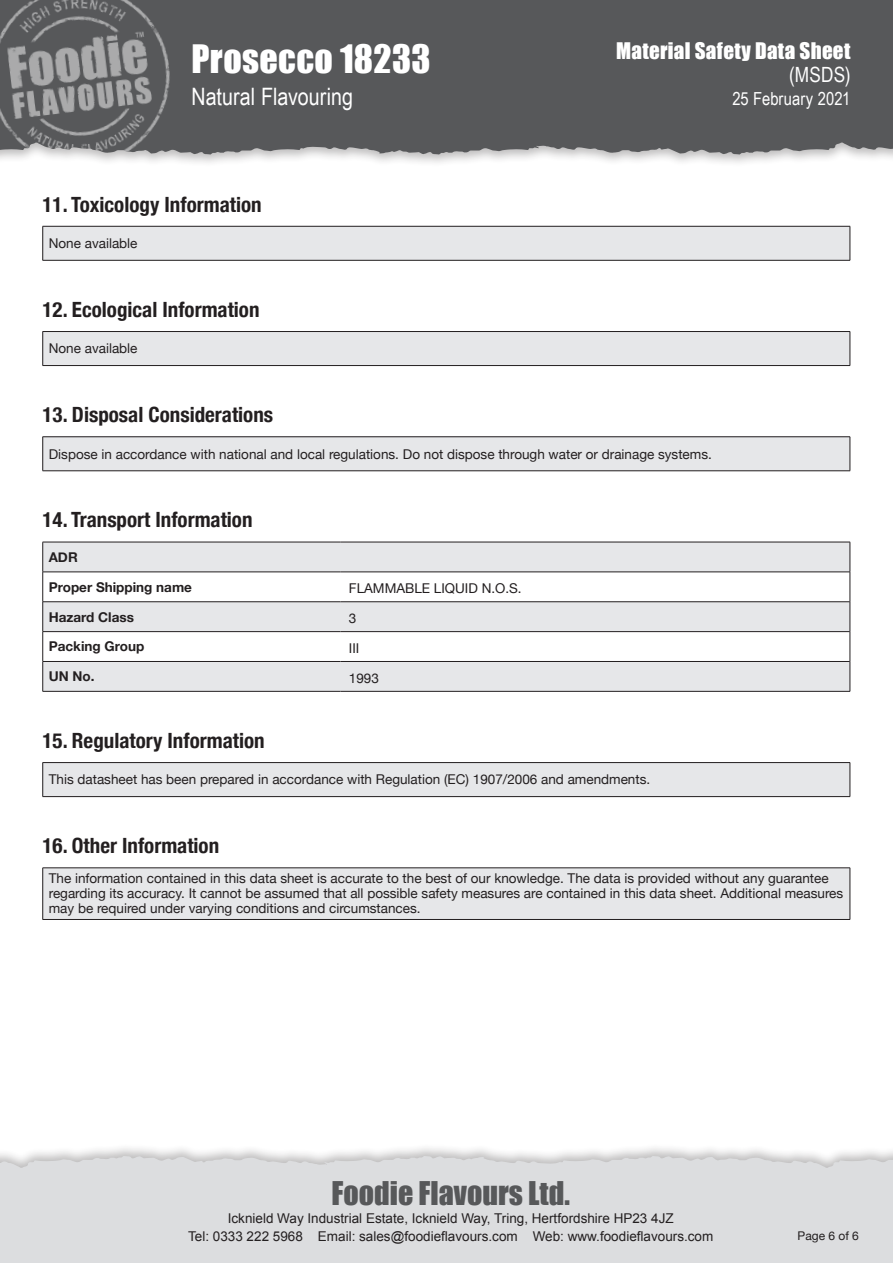
<style>
.page{position:relative;width:893px;height:1263px;background:#fff}
.page>*{position:absolute;margin:0;border:0;box-sizing:border-box;transform-origin:0 0}
.t1{font:36px "Impact";letter-spacing:.01em;color:#fff}
.t2{font:30px "Impact";color:#57585a}
.t3{font:24px "Arial Narrow";color:#fff}
.Heading_2{font:700 condensed 21px "Helvetica Neue";color:#231f20}
.t4{font:21px "Impact";letter-spacing:.015em;color:#fff}
.t5{font:21px "Arial Narrow";color:#fff}
.t6{font:18px "Arial Narrow";letter-spacing:.005em;color:#fff}
.Standard_table_text{font:13.5px/15px "Helvetica Neue";color:#231f20}
.t7{font:13.5px/18px "Arial";color:#231f20;text-align:center}
.Standard_Table_Label{font:700 13.5px "Helvetica Neue";color:#231f20}
.t8{font:12px "Helvetica Neue";color:#231f20}
</style>
<div class="page">
<div style="left:0;top:1143px;width:893px;height:120px;background:#231f20;opacity:.3"></div>
<div style="left:0;top:1156px;width:893px;height:107px;background:#dcdddf"></div>
<div style="left:0;top:0;width:893px;height:167px;background:#231f20;opacity:.3"></div>
<div style="left:206px;top:0;width:687px;height:154px;background:#57585a"></div>
<img style="left:0;top:0;width:206px;height:154px">
<div style="left:43px;top:226px;width:807px;height:34px;background:#e6e7e9"></div>
<hr style="left:43px;top:226px;width:807px;height:1px;background:#231f20">
<hr style="left:42px;top:226px;width:1px;height:34px;background:#231f20">
<hr style="left:850px;top:226px;width:1px;height:34px;background:#231f20">
<hr style="left:43px;top:260px;width:807px;height:1px;background:#231f20">
<div style="left:43px;top:331px;width:807px;height:35px;background:#e6e7e9"></div>
<hr style="left:43px;top:331px;width:807px;height:1px;background:#231f20">
<hr style="left:42px;top:332px;width:1px;height:33px;background:#231f20">
<hr style="left:850px;top:332px;width:1px;height:33px;background:#231f20">
<hr style="left:43px;top:365px;width:807px;height:1px;background:#231f20">
<div style="left:43px;top:437px;width:807px;height:34px;background:#e6e7e9"></div>
<hr style="left:43px;top:436px;width:807px;height:1px;background:#231f20">
<hr style="left:42px;top:437px;width:1px;height:34px;background:#231f20">
<hr style="left:850px;top:437px;width:1px;height:34px;background:#231f20">
<hr style="left:43px;top:470px;width:807px;height:1px;background:#231f20">
<svg style="left:43px;top:543px;width:807px;height:148px;fill:#e6e7e9"></svg>
<hr style="left:43px;top:542px;width:297px;height:1px;background:#231f20">
<hr style="left:42px;top:542px;width:1px;height:30px;background:#231f20">
<hr style="left:340px;top:542px;width:510px;height:1px;background:#231f20">
<hr style="left:850px;top:542px;width:1px;height:30px;background:#231f20">
<hr style="left:43px;top:572px;width:297px;height:1px;background:#231f20">
<hr style="left:42px;top:572px;width:1px;height:30px;background:#231f20">
<hr style="left:340px;top:572px;width:510px;height:1px;background:#231f20">
<hr style="left:850px;top:572px;width:1px;height:30px;background:#231f20">
<hr style="left:42px;top:602px;width:1px;height:30px;background:#231f20">
<hr style="left:850px;top:602px;width:1px;height:30px;background:#231f20">
<svg style="left:42px;top:632px;width:1px;height:29px"></svg>
<svg style="left:850px;top:632px;width:1px;height:29px"></svg>
<hr style="left:42px;top:661px;width:1px;height:30px;background:#231f20">
<hr style="left:850px;top:661px;width:1px;height:30px;background:#231f20">
<hr style="left:43px;top:601px;width:297px;height:1px;background:#231f20">
<hr style="left:340px;top:601px;width:510px;height:1px;background:#231f20">
<hr style="left:43px;top:631px;width:297px;height:1px;background:#231f20">
<hr style="left:340px;top:631px;width:510px;height:1px;background:#231f20">
<hr style="left:43px;top:661px;width:297px;height:1px;background:#231f20">
<hr style="left:340px;top:661px;width:510px;height:1px;background:#231f20">
<hr style="left:43px;top:691px;width:297px;height:1px;background:#231f20">
<hr style="left:340px;top:691px;width:510px;height:1px;background:#231f20">
<div style="left:43px;top:762px;width:807px;height:34px;background:#e6e7e9"></div>
<hr style="left:43px;top:762px;width:807px;height:1px;background:#231f20">
<hr style="left:42px;top:763px;width:1px;height:33px;background:#231f20">
<hr style="left:850px;top:763px;width:1px;height:33px;background:#231f20">
<hr style="left:43px;top:796px;width:807px;height:1px;background:#231f20">
<div style="left:43px;top:868px;width:807px;height:51px;background:#e6e7e9"></div>
<hr style="left:43px;top:867px;width:807px;height:1px;background:#231f20">
<hr style="left:42px;top:868px;width:1px;height:51px;background:#231f20">
<hr style="left:850px;top:868px;width:1px;height:51px;background:#231f20">
<hr style="left:43px;top:919px;width:807px;height:1px;background:#231f20">
<h1 class="t1" style="left:191px;top:31px;width:241px">Prosecco 18233</h1>
<h3 class="t3" style="left:191px;top:79px;width:163px">Natural Flavouring</h3>
<p class="Heading_2" style="left:43px;top:187px;width:221px">11. Toxicology Information</p>
<p class="Standard_table_text" style="left:49px;top:237px;width:90px">None available</p>
<p class="Heading_2" style="left:43px;top:292px;width:218px">12. Ecological Information</p>
<p class="Standard_table_text" style="left:49px;top:342px;width:90px">None available</p>
<h3 class="t4" style="left:616px;top:35px;width:236px">Material Safety Data Sheet</h3>
<h3 class="t5" style="left:789px;top:59px;width:63px">(MSDS)</h3>
<h3 class="t6" style="left:732px;top:85px;width:120px">25 February 2021</h3>
<p class="Heading_2" style="left:43px;top:397px;width:232px">13. Disposal Considerations</p>
<p class="Standard_table_text" style="left:49px;top:447px;width:665px">Dispose in accordance with national and local regulations. Do not dispose through water or drainage systems.</p>
<p class="Heading_2" style="left:43px;top:502px;width:212px">14. Transport Information</p>
<p class="Standard_Table_Label" style="left:49px;top:546px;width:30px">ADR</p>
<p class="Standard_Table_Label" style="left:49px;top:576px;width:145px">Proper Shipping name</p>
<p class="Standard_table_text" style="left:349px;top:582px;width:174px">FLAMMABLE LIQUID N.O.S.</p>
<p class="Standard_Table_Label" style="left:49px;top:606px;width:87px">Hazard Class</p>
<p class="Standard_table_text" style="left:349px;top:612px;width:9px">3</p>
<p class="Standard_Table_Label" style="left:49px;top:636px;width:97px">Packing Group</p>
<p class="Standard_table_text" style="left:349px;top:641px;width:12px">III</p>
<p class="Standard_Table_Label" style="left:49px;top:666px;width:47px">UN No.</p>
<p class="Standard_table_text" style="left:349px;top:671px;width:32px">1993</p>
<p class="Heading_2" style="left:43px;top:723px;width:224px">15. Regulatory Information</p>
<p class="Standard_table_text" style="left:49px;top:773px;width:603px">This datasheet has been prepared in accordance with Regulation (EC) 1907/2006 and amendments.</p>
<p class="Heading_2" style="left:43px;top:828px;width:178px">16. Other Information</p>
<p class="Standard_table_text" style="left:49px;top:872px;width:796px">The information contained in this data sheet is accurate to the best of our knowledge. The data is provided without any guarantee regarding its accuracy. It cannot be assumed that all possible safety measures are contained in this data sheet. Additional measures may be required under varying conditions and circumstances.</p>
<h2 class="t2" style="left:332px;top:1170px;width:240px">Foodie Flavours Ltd.</h2>
<p class="t7" style="left:188px;top:1209px;width:527px">Icknield Way Industrial Estate, Icknield Way, Tring, Hertfordshire HP23 4JZ<br>Tel: 0333 222 5968 Email: sales@foodieflavours.com Web: www.foodieflavours.com</p>
<p class="t8" style="left:798px;top:1227px;width:63px">Page 6 of 6</p>
</div>
